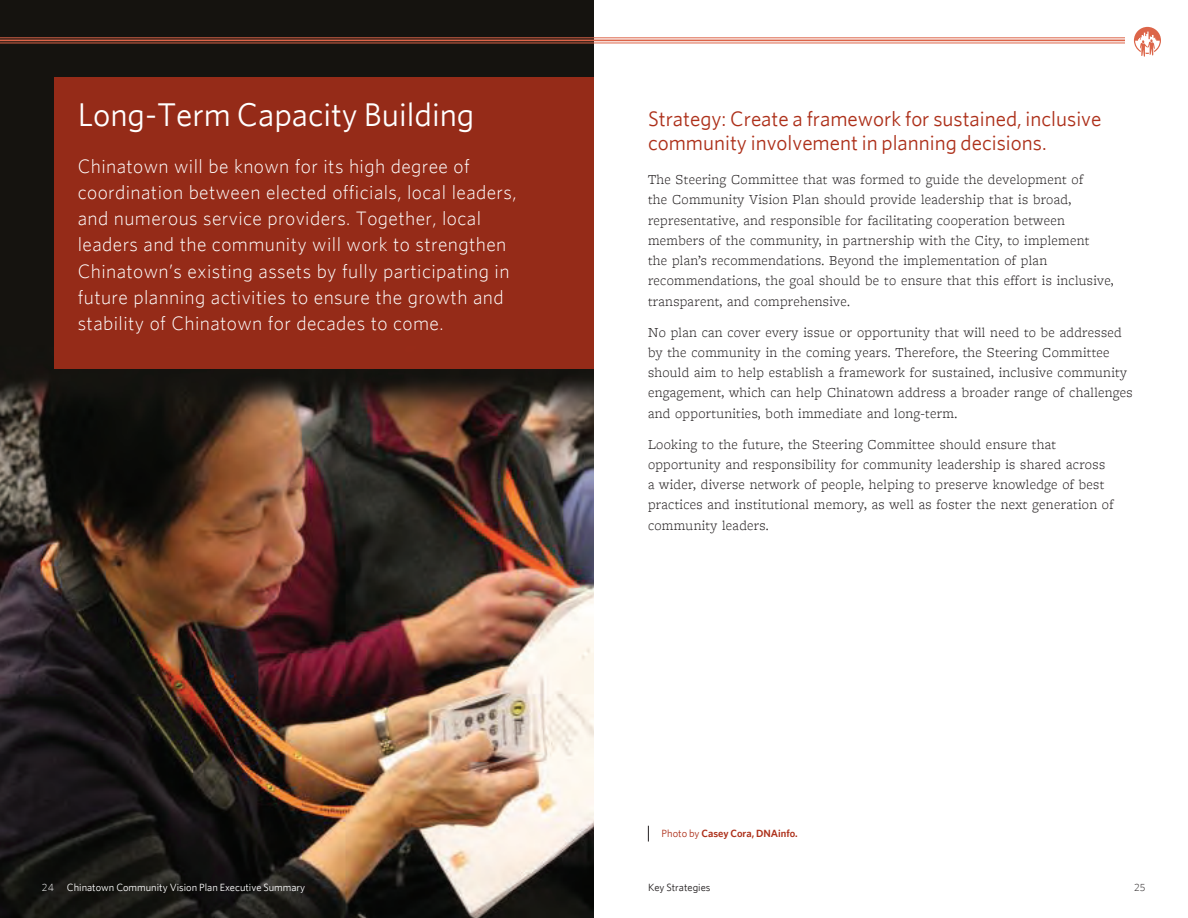
<style>
.page{position:relative;width:1188px;height:918px;background:#fff}
.page>*{position:absolute;margin:0;border:0;box-sizing:border-box;transform-origin:0 0}
.HEADLINE{font:33px "CMAP Sans";color:#fff}
.SUBHEAD{font:21px/24px "CMAP Sans";color:#ad301a}
.INTRO{font:300 19.5px/26.2px "CMAP Sans";letter-spacing:.02em;color:#fff}
.BODY_COPY_-_9_5_13_5{font:300 14.25px/20.2px "CMAP Serif";letter-spacing:.02em;color:#231f20}
.HEADER_FOOTER{font:10.5px "CMAP Sans";color:#fff}
.PHOTO_CAPTION{font:700 10.5px "CMAP Sans";color:#ad301a}
.HEADER_FOOTER-2{font:10.5px "CMAP Sans";color:#231f20}
.DOCUMENT_TITLE{font:300 10.5px "CMAP Sans";color:#fff}
.DOCUMENT_TITLE-2{font:300 10.5px "CMAP Sans";color:#231f20}
.s1{font-weight:400}
</style>
<div class="page">
<img style="left:0;top:0;width:594px;height:918px">
<div style="left:54px;top:77px;width:540px;height:291px;background:#952b18"></div>
<svg style="left:648px;top:826px;width:1px;height:16px"></svg>
<hr style="left:0;top:43px;width:1125px;height:1px;background:#dc6549">
<hr style="left:0;top:40px;width:1125px;height:1px;background:#dc6549">
<hr style="left:0;top:37px;width:1125px;height:1px;background:#dc6549">
<svg style="left:1134px;top:27px;width:27px;height:30px"></svg>
<p class="HEADLINE" style="left:78px;top:95px;width:398px">Long-Term Capacity Building</p>
<p class="INTRO" style="left:78px;top:152px;width:440px">Chinatown will be known for its high degree of coordination between elected officials, local leaders, and numerous service providers. Together, local leaders and the community will work to strengthen Chinatown’s existing assets by fully participating in future planning activities to ensure the growth and stability of Chinatown for decades to come.</p>
<p class="SUBHEAD" style="left:648px;top:107px;width:455px">Strategy: Create a framework for sustained, inclusive community involvement in planning decisions.</p>
<p class="BODY_COPY_-_9_5_13_5" style="left:648px;top:170px;width:467px">The Steering Committee that was formed to guide the development of<br>the Community Vision Plan should provide leadership that is broad, representative, and responsible for facilitating cooperation between members of the community, in partnership with the City, to implement<br>the plan’s recommendations. Beyond the implementation of plan recommendations, the goal should be to ensure that this effort is inclusive, transparent, and comprehensive.</p>
<p class="BODY_COPY_-_9_5_13_5" style="left:648px;top:322px;width:486px">No plan can cover every issue or opportunity that will need to be addressed by the community in the coming years. Therefore, the Steering Committee should aim to help establish a framework for sustained, inclusive community engagement, which can help Chinatown address a broader range of challenges and opportunities, both immediate and long-term.</p>
<p class="BODY_COPY_-_9_5_13_5" style="left:648px;top:434px;width:467px">Looking to the future, the Steering Committee should ensure that opportunity and responsibility for community leadership is shared across a wider, diverse network of people, helping to preserve knowledge of best practices and institutional memory, as well as foster the next generation of community leaders.</p>
<p class="PHOTO_CAPTION" style="left:662px;top:827px;width:138px"><span class="s1">Photo by</span> Casey Cora, DNAinfo.</p>
<p class="DOCUMENT_TITLE" style="left:42px;top:881px;width:14px">24</p>
<p class="HEADER_FOOTER" style="left:67px;top:881px;width:240px">Chinatown Community Vision Plan Executive Summary</p>
<p class="HEADER_FOOTER-2" style="left:648px;top:881px;width:64px">Key Strategies</p>
<p class="DOCUMENT_TITLE-2" style="left:1134px;top:881px;width:13px">25</p>
</div>
